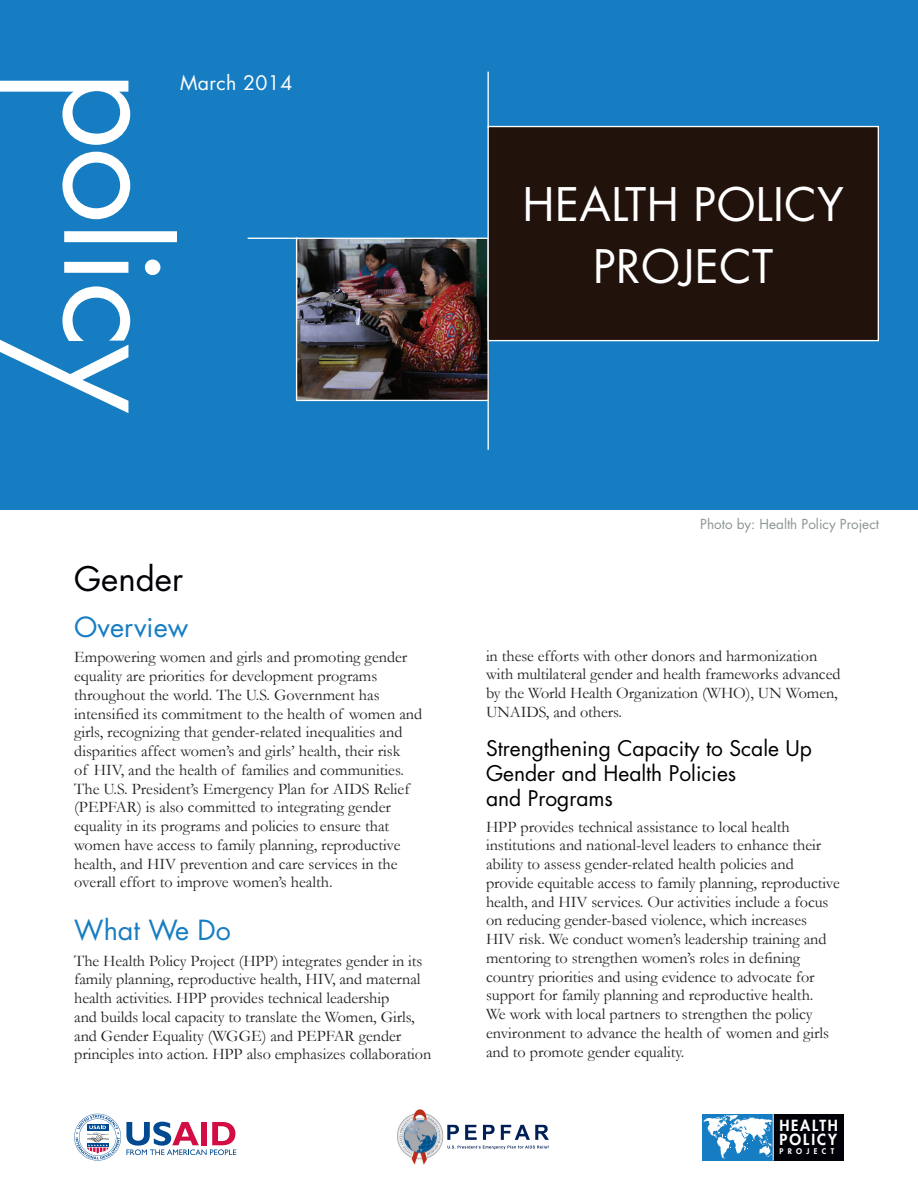
<style>
.page{position:relative;width:918px;height:1188px;background:#fff}
.page>*{position:absolute;margin:0;border:0;box-sizing:border-box;transform-origin:0 0}
.t1{font:45px/62.6px "Futura Std";letter-spacing:.01em;color:#fff;text-align:center}
.t2{font:33px "Futura Std";color:#000006}
.t3{font:27px "Futura Std";color:#177dc2}
.t4{font:21px/25.2px "Futura Std";color:#000}
.t5{font:19.5px "Futura Std";letter-spacing:.02em;color:#fff}
.t6{font:16.2px/18.8px "Garamond";color:#231f20}
.t7{font:800 14.85px/14px "Futura Std";letter-spacing:.13em;color:#fff}
.t8{font:13.5px "Futura Std";color:#8a9694}
.t9{font:800 7.65px "Futura Std";letter-spacing:.565em;color:#fff}
</style>
<div class="page">
<div style="left:773px;top:1114px;width:71px;height:47px;background:#000006"></div>
<div style="left:703px;top:1114px;width:70px;height:47px;background:#177dc2"></div>
<svg style="left:703px;top:1115px;width:69px;height:44px"></svg>
<hr style="left:773px;top:1114px;width:1px;height:47px;background:#fff">
<svg style="left:74px;top:1114px;width:162px;height:47px"></svg>
<div style="left:0;top:0;width:918px;height:510px;background:#177dc2"></div>
<hr style="left:248px;top:238px;width:50px;height:1px;background:#fff">
<hr style="left:487px;top:72px;width:2px;height:55px;background:#fff">
<hr style="left:488px;top:400px;width:1px;height:50px;background:#fff">
<img style="left:298px;top:240px;width:189px;height:159px">
<div style="left:296px;top:238px;width:193px;height:163px;border:1px solid #fff"></div>
<svg style="left:0;top:81px;width:177px;height:332px"></svg>
<div style="left:488px;top:127px;width:390px;height:214px;background:#22120c"></div>
<div style="left:487px;top:126px;width:392px;height:215px;border:1px solid #fff"></div>
<img style="left:398px;top:1109px;width:147px;height:56px">
<img style="left:448px;top:1145px;width:71px;height:4px">
<img style="left:525px;top:1145px;width:24px;height:4px">
<img style="left:447px;top:1125px;width:102px;height:15px">
<p class="t5" style="left:180px;top:70px;width:114px">March 2014</p>
<h1 class="t1" style="left:523px;top:174px;width:323px">HEALTH POLICY<br>PROJECT</h1>
<h2 class="t2" style="left:74px;top:558px;width:110px">Gender</h2>
<h3 class="t3" style="left:74px;top:610px;width:116px">Overview</h3>
<p class="t6" style="left:74px;top:648px;width:350px">Empowering women and girls and promoting gender equality are priorities for development programs throughout the world. The U.S. Government has intensified its commitment to the health of women and girls, recognizing that gender-related inequalities and disparities affect women’s and girls’ health, their risk<br>of HIV, and the health of families and communities.<br>The U.S. President’s Emergency Plan for AIDS Relief (PEPFAR) is also committed to integrating gender equality in its programs and policies to ensure that women have access to family planning, reproductive health, and HIV prevention and care services in the overall effort to improve women’s health.</p>
<h3 class="t3" style="left:74px;top:913px;width:158px">What We Do</h3>
<p class="t6" style="left:74px;top:951px;width:359px">The Health Policy Project (HPP) integrates gender in its family planning, reproductive health, HIV, and maternal health activities. HPP provides technical leadership<br>and builds local capacity to translate the Women, Girls, and Gender Equality (WGGE) and PEPFAR gender principles into action. HPP also emphasizes collaboration</p>
<p class="t8" style="left:700px;top:515px;width:180px">Photo by: Health Policy Project</p>
<p class="t6" style="left:486px;top:646px;width:356px">in these efforts with other donors and harmonization with multilateral gender and health frameworks advanced by the World Health Organization (WHO), UN Women, UNAIDS, and others.</p>
<p class="t4" style="left:486px;top:736px;width:328px">Strengthening Capacity to Scale Up<br>Gender and Health Policies<br>and Programs</p>
<p class="t6" style="left:486px;top:817px;width:355px">HPP provides technical assistance to local health institutions and national-level leaders to enhance their ability to assess gender-related health policies and provide equitable access to family planning, reproductive health, and HIV services. Our activities include a focus on reducing gender-based violence, which increases HIV risk. We conduct women’s leadership training and mentoring to strengthen women’s roles in defining country priorities and using evidence to advocate for support for family planning and reproductive health.<br>We work with local partners to strengthen the policy environment to advance the health of women and girls and to promote gender equality.</p>
<p class="t7" style="left:780px;top:1119px;width:60px">HEALTH<br>POLICY</p>
<p class="t9" style="left:780px;top:1147px;width:56px">PROJECT</p>
</div>
